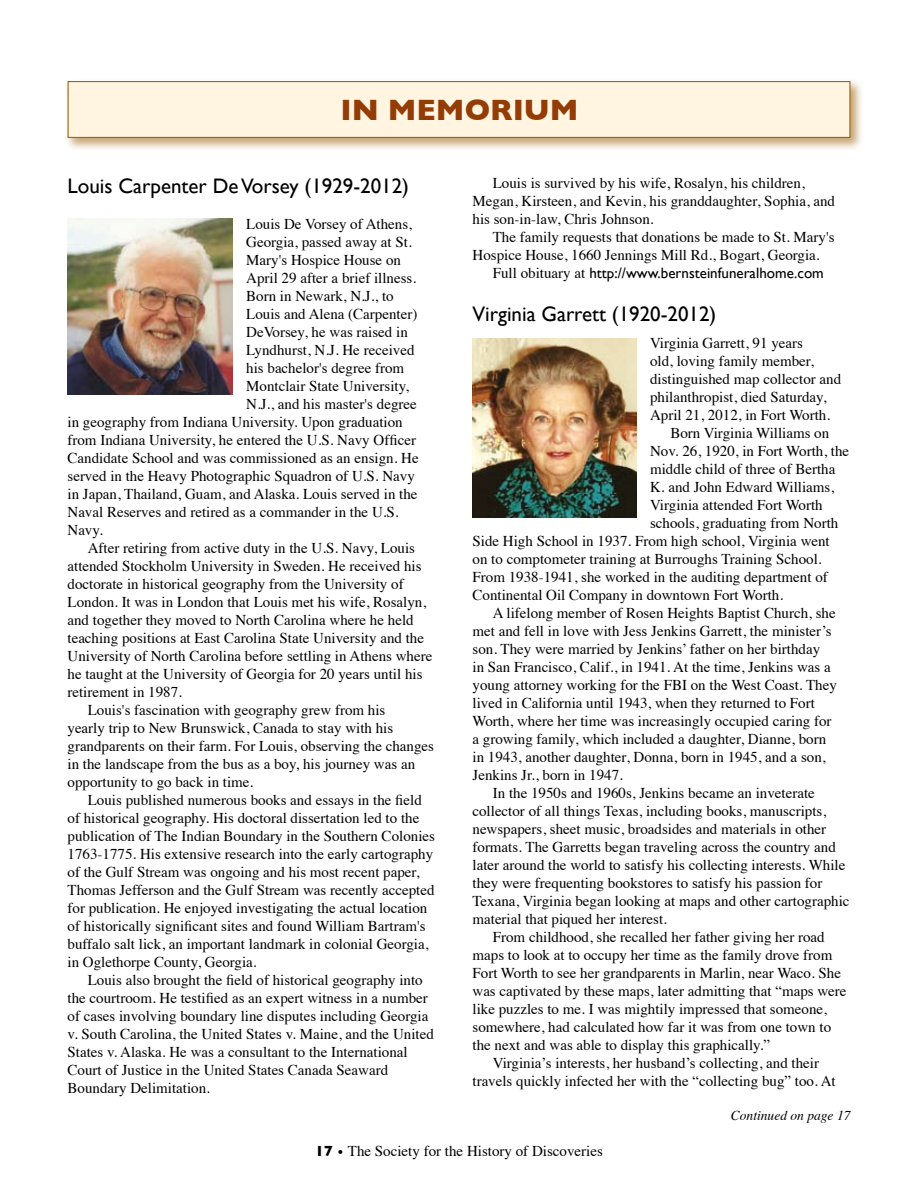
<style>
.page{position:relative;width:918px;height:1188px;background:#fff}
.page>*{position:absolute;margin:0;border:0;box-sizing:border-box;transform-origin:0 0}
.t1{font:700 30px "Gill Sans";color:#933c06}
.t2{font:21px "Gill Sans";color:#000}
.t3{font:15px/18px "Times";color:#000}
.t4{font:15px "Gill Sans";color:#000}
.t5{font:italic 13.5px "Times";color:#000}
.s1{font-family:"Times"}
.s2{font-family:"Gill Sans";font-weight:700}
.s3{font-family:"Gill Sans";font-weight:700;font-size:12px}
</style>
<div class="page">
<div style="left:65px;top:78px;width:799px;height:74px;background:#9e6614;opacity:.6"></div>
<div style="left:68px;top:81px;width:782px;height:57px;background:#fff5e0;border:1px solid #9e6614"></div>
<img style="left:472px;top:339px;width:165px;height:179px">
<img style="left:68px;top:219px;width:165px;height:176px">
<h1 class="t1" style="left:340px;top:92px;width:240px">IN MEMORIUM</h1>
<h2 class="t2" style="left:68px;top:173px;width:343px">Louis Carpenter De Vorsey (1929-2012)</h2>
<p class="t3" style="left:246px;top:213px;width:167px">Louis De Vorsey of Athens,</p>
<p class="t3" style="left:246px;top:231px;width:167px">Georgia, passed away at St.</p>
<p class="t3" style="left:246px;top:249px;width:156px">Mary's Hospice House on</p>
<p class="t3" style="left:246px;top:267px;width:171px">April 29 after a brief illness.</p>
<p class="t3" style="left:246px;top:285px;width:149px">Born in Newark, N.J., to</p>
<p class="t3" style="left:246px;top:303px;width:173px">Louis and Alena (Carpenter)</p>
<p class="t3" style="left:246px;top:321px;width:163px">DeVorsey, he was raised in</p>
<p class="t3" style="left:246px;top:339px;width:170px">Lyndhurst, N.J. He received</p>
<p class="t3" style="left:246px;top:357px;width:160px">his bachelor's degree from</p>
<p class="t3" style="left:246px;top:375px;width:164px">Montclair State University,</p>
<p class="t3" style="left:246px;top:393px;width:172px">N.J., and his master's degree</p>
<p class="t3" style="left:68px;top:411px;width:337px">in geography from Indiana University. Upon graduation</p>
<p class="t3" style="left:68px;top:429px;width:350px">from Indiana University, he entered the U.S. Navy Officer</p>
<p class="t3" style="left:68px;top:447px;width:353px">Candidate School and was commissioned as an ensign. He</p>
<p class="t3" style="left:68px;top:465px;width:349px">served in the Heavy Photographic Squadron of U.S. Navy</p>
<p class="t3" style="left:68px;top:483px;width:352px">in Japan, Thailand, Guam, and Alaska. Louis served in the</p>
<p class="t3" style="left:68px;top:501px;width:333px">Naval Reserves and retired as a commander in the U.S.</p>
<p class="t3" style="left:68px;top:519px;width:37px">Navy.</p>
<p class="t3" style="left:88px;top:537px;width:329px">After retiring from active duty in the U.S. Navy, Louis</p>
<p class="t3" style="left:68px;top:555px;width:356px">attended Stockholm University in Sweden. He received his</p>
<p class="t3" style="left:68px;top:573px;width:338px">doctorate in historical geography from the University of</p>
<p class="t3" style="left:68px;top:591px;width:360px">London. It was in London that Louis met his wife, Rosalyn,</p>
<p class="t3" style="left:68px;top:609px;width:348px">and together they moved to North Carolina where he held</p>
<p class="t3" style="left:68px;top:627px;width:358px">teaching positions at East Carolina State University and the</p>
<p class="t3" style="left:68px;top:645px;width:366px">University of North Carolina before settling in Athens where</p>
<p class="t3" style="left:68px;top:663px;width:357px">he taught at the University of Georgia for 20 years until his</p>
<p class="t3" style="left:68px;top:681px;width:116px">retirement in 1987.</p>
<p class="t3" style="left:88px;top:699px;width:299px">Louis's fascination with geography grew from his</p>
<p class="t3" style="left:68px;top:717px;width:327px">yearly trip to New Brunswick, Canada to stay with his</p>
<p class="t3" style="left:68px;top:735px;width:368px">grandparents on their farm. For Louis, observing the changes</p>
<p class="t3" style="left:68px;top:753px;width:349px">in the landscape from the bus as a boy, his journey was an</p>
<p class="t3" style="left:68px;top:771px;width:187px">opportunity to go back in time.</p>
<p class="t3" style="left:88px;top:789px;width:336px">Louis published numerous books and essays in the field</p>
<p class="t3" style="left:68px;top:807px;width:353px">of historical geography. His doctoral dissertation led to the</p>
<p class="t3" style="left:68px;top:825px;width:369px">publication of The Indian Boundary in the Southern Colonies</p>
<p class="t3" style="left:68px;top:843px;width:367px">1763-1775. His extensive research into the early cartography</p>
<p class="t3" style="left:68px;top:861px;width:354px">of the Gulf Stream was ongoing and his most recent paper,</p>
<p class="t3" style="left:68px;top:879px;width:369px">Thomas Jefferson and the Gulf Stream was recently accepted</p>
<p class="t3" style="left:68px;top:897px;width:361px">for publication. He enjoyed investigating the actual location</p>
<p class="t3" style="left:68px;top:915px;width:360px">of historically significant sites and found William Bartram's</p>
<p class="t3" style="left:68px;top:933px;width:363px">buffalo salt lick, an important landmark in colonial Georgia,</p>
<p class="t3" style="left:68px;top:951px;width:191px">in Oglethorpe County, Georgia.</p>
<p class="t3" style="left:88px;top:969px;width:336px">Louis also brought the field of historical geography into</p>
<p class="t3" style="left:68px;top:987px;width:362px">the courtroom. He testified as an expert witness in a number</p>
<p class="t3" style="left:68px;top:1005px;width:362px">of cases involving boundary line disputes including Georgia</p>
<p class="t3" style="left:68px;top:1023px;width:368px">v. South Carolina, the United States v. Maine, and the United</p>
<p class="t3" style="left:68px;top:1041px;width:342px">States v. Alaska. He was a consultant to the International</p>
<p class="t3" style="left:68px;top:1059px;width:322px">Court of Justice in the United States Canada Seaward</p>
<p class="t3" style="left:68px;top:1077px;width:144px">Boundary Delimitation.</p>
<p class="t3" style="left:473px;top:173px;width:364px;text-indent:20px">Louis is survived by his wife, Rosalyn, his children,<br>Megan, Kirsteen, and Kevin, his granddaughter, Sophia, and his son-in-law, Chris Johnson.</p>
<p class="t3" style="left:473px;top:227px;width:364px;text-indent:20px">The family requests that donations be made to St. Mary's<br>Hospice House, 1660 Jennings Mill Rd., Bogart, Georgia.</p>
<p class="t4" style="left:493px;top:264px;width:333px"><span class="s1">Full obituary at</span> http://www.bernsteinfuneralhome.com</p>
<h2 class="t2" style="left:472px;top:302px;width:245px">Virginia Garrett (1920-2012)</h2>
<p class="t3" style="left:650px;top:333px;width:154px">Virginia Garrett, 91 years</p>
<p class="t3" style="left:650px;top:351px;width:165px">old, loving family member,</p>
<p class="t3" style="left:650px;top:369px;width:193px">distinguished map collector and</p>
<p class="t3" style="left:650px;top:387px;width:178px">philanthropist, died Saturday,</p>
<p class="t3" style="left:650px;top:405px;width:182px">April 21, 2012, in Fort Worth.</p>
<p class="t3" style="left:670px;top:423px;width:160px">Born Virginia Williams on</p>
<p class="t3" style="left:650px;top:441px;width:201px">Nov. 26, 1920, in Fort Worth, the</p>
<p class="t3" style="left:650px;top:459px;width:187px">middle child of three of Bertha</p>
<p class="t3" style="left:650px;top:477px;width:186px">K. and John Edward Williams,</p>
<p class="t3" style="left:650px;top:495px;width:174px">Virginia attended Fort Worth</p>
<p class="t3" style="left:650px;top:513px;width:190px">schools, graduating from North</p>
<p class="t3" style="left:473px;top:531px;width:359px">Side High School in 1937. From high school, Virginia went</p>
<p class="t3" style="left:473px;top:549px;width:351px">on to comptometer training at Burroughs Training School.</p>
<p class="t3" style="left:473px;top:567px;width:357px">From 1938-1941, she worked in the auditing department of</p>
<p class="t3" style="left:473px;top:585px;width:312px">Continental Oil Company in downtown Fort Worth.</p>
<p class="t3" style="left:493px;top:603px;width:344px">A lifelong member of Rosen Heights Baptist Church, she</p>
<p class="t3" style="left:473px;top:621px;width:361px">met and fell in love with Jess Jenkins Garrett, the minister’s</p>
<p class="t3" style="left:473px;top:639px;width:349px">son. They were married by Jenkins’ father on her birthday</p>
<p class="t3" style="left:473px;top:657px;width:360px">in San Francisco, Calif., in 1941. At the time, Jenkins was a</p>
<p class="t3" style="left:473px;top:675px;width:366px">young attorney working for the FBI on the West Coast. They</p>
<p class="t3" style="left:473px;top:693px;width:344px">lived in California until 1943, when they returned to Fort</p>
<p class="t3" style="left:473px;top:711px;width:361px">Worth, where her time was increasingly occupied caring for</p>
<p class="t3" style="left:473px;top:729px;width:355px">a growing family, which included a daughter, Dianne, born</p>
<p class="t3" style="left:473px;top:747px;width:355px">in 1943, another daughter, Donna, born in 1945, and a son,</p>
<p class="t3" style="left:473px;top:765px;width:152px">Jenkins Jr., born in 1947.</p>
<p class="t3" style="left:493px;top:783px;width:324px">In the 1950s and 1960s, Jenkins became an inveterate</p>
<p class="t3" style="left:473px;top:801px;width:355px">collector of all things Texas, including books, manuscripts,</p>
<p class="t3" style="left:473px;top:819px;width:355px">newspapers, sheet music, broadsides and materials in other</p>
<p class="t3" style="left:473px;top:837px;width:365px">formats. The Garretts began traveling across the country and</p>
<p class="t3" style="left:473px;top:855px;width:374px">later around the world to satisfy his collecting interests. While</p>
<p class="t3" style="left:473px;top:873px;width:351px">they were frequenting bookstores to satisfy his passion for</p>
<p class="t3" style="left:473px;top:891px;width:379px">Texana, Virginia began looking at maps and other cartographic</p>
<p class="t3" style="left:473px;top:909px;width:196px">material that piqued her interest.</p>
<p class="t3" style="left:493px;top:927px;width:334px">From childhood, she recalled her father giving her road</p>
<p class="t3" style="left:473px;top:945px;width:361px">maps to look at to occupy her time as the family drove from</p>
<p class="t3" style="left:473px;top:963px;width:370px">Fort Worth to see her grandparents in Marlin, near Waco. She</p>
<p class="t3" style="left:473px;top:981px;width:376px">was captivated by these maps, later admitting that “maps were</p>
<p class="t3" style="left:473px;top:999px;width:356px">like puzzles to me. I was mightily impressed that someone,</p>
<p class="t3" style="left:473px;top:1017px;width:360px">somewhere, had calculated how far it was from one town to</p>
<p class="t3" style="left:473px;top:1035px;width:299px">the next and was able to display this graphically.”</p>
<p class="t3" style="left:493px;top:1053px;width:328px">Virginia’s interests, her husband’s collecting, and their</p>
<p class="t3" style="left:473px;top:1071px;width:365px">travels quickly infected her with the “collecting bug” too. At</p>
<p class="t5" style="left:731px;top:1104px;width:121px">Continued on page 17</p>
<p class="t3" style="left:315px;top:1141px;width:289px"><span class="s2">17</span> <span class="s3">•</span> The Society for the History of Discoveries</p>
</div>
